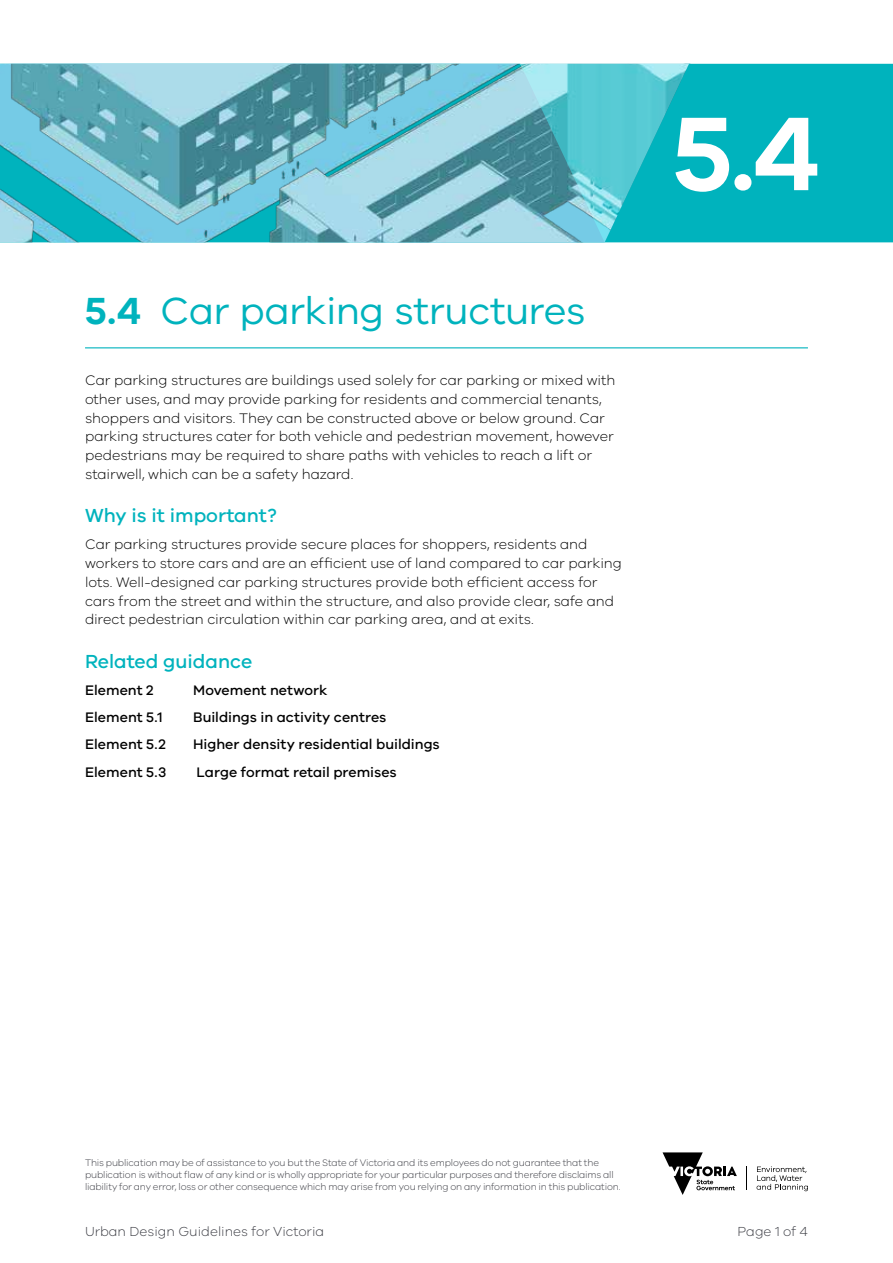
<style>
.page{position:relative;width:893px;height:1263px;background:#fff}
.page>*{position:absolute;margin:0;border:0;box-sizing:border-box;transform-origin:0 0}
.t1{font:600 108px "VIC";color:#fff}
.t2{font:39px "VIC";letter-spacing:-.015em;color:#00b3bd}
.t3{font:500 19.5px "VIC";color:#00b3bd}
.t4{font:300 14.25px/18.8px "VIC";letter-spacing:-.005em;color:#000}
.t5{font:500 14.25px "VIC";color:#000}
.t6{font:300 13.5px "VIC";color:#3b3c43}
.t7{font:300 9.75px/11.7px "VIC";letter-spacing:-.015em;color:#3b3c43}
.s1{font-weight:600}
</style>
<div class="page">
<svg style="left:662px;top:1152px;width:75px;height:43px"></svg>
<svg style="left:757px;top:1166px;width:51px;height:25px"></svg>
<img style="left:0;top:64px;width:520px;height:178px">
<svg style="left:520px;top:64px;width:85px;height:178px;background:#67bbc7"></svg>
<svg style="left:605px;top:64px;width:288px;height:178px;background:#0fb7c1"></svg>
<hr style="left:85px;top:347px;width:723px;height:1px;background:#00b3bd">
<h2 class="t2" style="left:85px;top:287px;width:502px"><span class="s1">5.4</span> Car parking structures</h2>
<p class="t4" style="left:85px;top:371px;width:532px">Car parking structures are buildings used solely for car parking or mixed with other uses, and may provide parking for residents and commercial tenants, shoppers and visitors. They can be constructed above or below ground. Car parking structures cater for both vehicle and pedestrian movement, however pedestrians may be required to share paths with vehicles to reach a lift or stairwell, which can be a safety hazard.</p>
<h3 class="t3" style="left:85px;top:504px;width:193px">Why is it important?</h3>
<p class="t4" style="left:85px;top:535px;width:538px">Car parking structures provide secure places for shoppers, residents and workers to store cars and are an efficient use of land compared to car parking lots. Well-designed car parking structures provide both efficient access for cars from the street and within the structure, and also provide clear, safe and direct pedestrian circulation within car parking area, and at exits.</p>
<h3 class="t3" style="left:85px;top:649px;width:169px">Related guidance</h3>
<p class="t5" style="left:85px;top:681px;width:70px">Element 2</p>
<p class="t5" style="left:193px;top:681px;width:136px">Movement network</p>
<p class="t5" style="left:85px;top:709px;width:79px">Element 5.1</p>
<p class="t5" style="left:193px;top:709px;width:195px">Buildings in activity centres</p>
<p class="t5" style="left:85px;top:736px;width:82px">Element 5.2</p>
<p class="t5" style="left:193px;top:736px;width:248px">Higher density residential buildings</p>
<p class="t5" style="left:85px;top:763px;width:83px">Element 5.3</p>
<p class="t5" style="left:197px;top:763px;width:202px">Large format retail premises</p>
<h1 class="t1" style="left:673px;top:88px;width:149px">5.4</h1>
<p class="t7" style="left:85px;top:1157px;width:537px">This publication may be of assistance to you but the State of Victoria and its employees do not guarantee that the publication is without flaw of any kind or is wholly appropriate for your particular purposes and therefore disclaims all liability for any error, loss or other consequence which may arise from you relying on any information in this publication.</p>
<p class="t6" style="left:85px;top:1223px;width:241px">Urban Design Guidelines for Victoria</p>
<p class="t6" style="left:738px;top:1223px;width:72px">Page 1 of 4</p>
</div>
